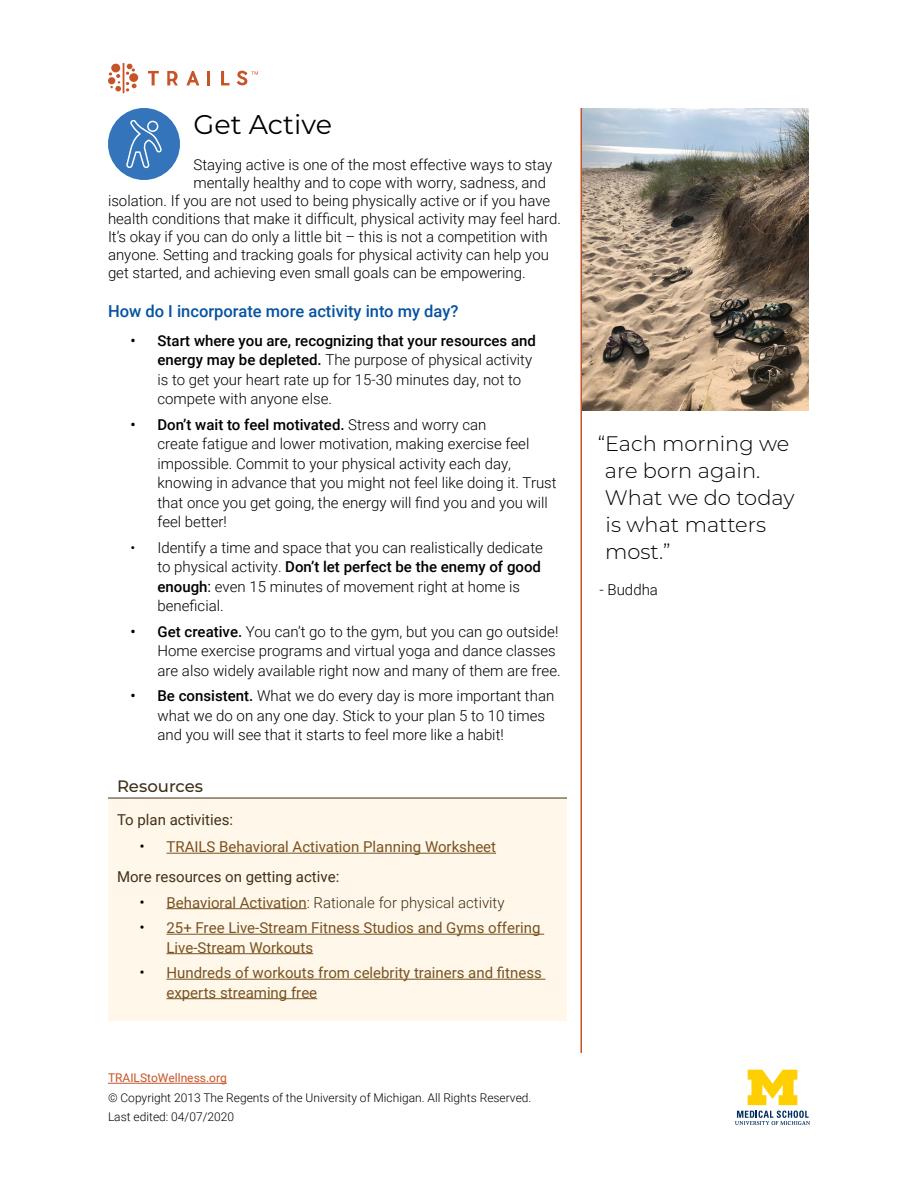
<style>
.page{position:relative;width:918px;height:1188px;background:#fff}
.page>*{position:absolute;margin:0;border:0;box-sizing:border-box;transform-origin:0 0}
.Heading_2{font:27px "Montserrat";color:#000}
.Intro_Paragraph{font:300 21px/27px "Montserrat";color:#000}
.Blue_Paragraph_Headi{font:500 16.5px "Roboto";color:#0553a1}
.Resource_Section_Hea{font:500 16.5px "Montserrat";color:#413017}
.Bulleted_List{font:300 15px/19.5px "Roboto";color:#000}
.Resource_Body{font:300 15px "Roboto";color:#000}
.Bulleted_List-2{font:15px/19.5px "Roboto";color:#785321}
.Bulleted_List-3{font:300 15px "Roboto";color:#413017}
.Resource_Section_Hea-2{font:15px "Roboto";color:#413017}
.Intro_Paragraph-2{font:300 15px "Roboto";color:#000}
.t1{font:300 12px/19.5px "Roboto";color:#000}
.t2{font:12px "Roboto";color:#c75328}
.s1{font-weight:500}
.s2{font-weight:400}
.s3{font-weight:300;font-size:16.5px;color:#000}
.s4{font-size:16.5px;color:#000}
.s5{font-weight:400;color:#785321}
</style>
<div class="page">
<hr style="left:123px;top:63px;width:1px;height:30px;background:#c75328">
<svg style="left:109px;top:64px;width:28px;height:27px"></svg>
<svg style="left:221px;top:71px;width:9px;height:14px"></svg>
<svg style="left:208px;top:71px;width:2px;height:14px"></svg>
<svg style="left:167px;top:71px;width:11px;height:14px"></svg>
<svg style="left:148px;top:71px;width:11px;height:14px"></svg>
<svg style="left:186px;top:71px;width:13px;height:14px"></svg>
<svg style="left:237px;top:71px;width:21px;height:14px"></svg>
<svg style="left:735px;top:1111px;width:75px;height:14px"></svg>
<svg style="left:748px;top:1070px;width:49px;height:35px"></svg>
<img style="left:582px;top:108px;width:226px;height:302px">
<hr style="left:580px;top:108px;width:2px;height:945px;background:#c75328">
<div style="left:108px;top:798px;width:459px;height:223px;background:#fff7e9"></div>
<hr style="left:108px;top:798px;width:459px;height:1px;background:#413017">
<hr style="left:166px;top:853px;width:330px;height:1px;background:#785321">
<hr style="left:166px;top:908px;width:141px;height:1px;background:#785321">
<hr style="left:166px;top:934px;width:378px;height:1px;background:#785321">
<hr style="left:166px;top:953px;width:147px;height:1px;background:#785321">
<hr style="left:166px;top:979px;width:380px;height:1px;background:#785321">
<hr style="left:166px;top:998px;width:151px;height:1px;background:#785321">
<div style="left:108px;top:108px;width:72px;height:72px;background:#3374ba;border-radius:50%"></div>
<svg style="left:126px;top:120px;width:36px;height:48px"></svg>
<hr style="left:108px;top:1083px;width:119px;height:1px;background:#c75328">
<h2 class="Heading_2" style="left:194px;top:106px;width:140px">Get Active</h2>
<p class="Resource_Body" style="left:194px;top:154px;width:360px">Staying active is one of the most effective ways to stay</p>
<p class="Resource_Body" style="left:194px;top:172px;width:354px">mentally healthy and to cope with worry, sadness, and</p>
<p class="Resource_Body" style="left:108px;top:190px;width:444px">isolation. If you are not used to being physically active or if you have</p>
<p class="Resource_Body" style="left:108px;top:208px;width:455px">health conditions that make it difficult, physical activity may feel hard.</p>
<p class="Resource_Body" style="left:108px;top:226px;width:441px">It’s okay if you can do only a little bit – this is not a competition with</p>
<p class="Resource_Body" style="left:108px;top:244px;width:442px">anyone. Setting and tracking goals for physical activity can help you</p>
<p class="Resource_Body" style="left:108px;top:262px;width:419px">get started, and achieving even small goals can be empowering.</p>
<h3 class="Blue_Paragraph_Headi" style="left:108px;top:300px;width:352px">How do I incorporate more activity into my day?</h3>
<p class="Bulleted_List" style="left:158px;top:330px;width:380px;text-indent:-27px"><span class="s1">• Start where you are, recognizing that your resources and energy may be depleted.</span> The purpose of physical activity is to get your heart rate up for 15-30 minutes day, not to compete with anyone else.</p>
<p class="Bulleted_List" style="left:158px;top:414px;width:401px;text-indent:-27px"><span class="s1">• Don’t wait to feel motivated.</span> Stress and worry can<br>create fatigue and lower motivation, making exercise feel impossible. Commit to your physical activity each day, knowing in advance that you might not feel like doing it. Trust that once you get going, the energy will find you and you will feel better!</p>
<p class="Bulleted_List" style="left:158px;top:537px;width:387px;text-indent:-27px">• Identify a time and space that you can realistically dedicate to physical activity. <span class="s1">Don’t let perfect be the enemy of good enough</span><span class="s2">:</span> even 15 minutes of movement right at home is beneficial.</p>
<p class="Bulleted_List" style="left:158px;top:621px;width:405px;text-indent:-27px"><span class="s1">• Get creative.</span> You can’t go to the gym, but you can go outside!<br>Home exercise programs and virtual yoga and dance classes are also widely available right now and many of them are free.</p>
<p class="Bulleted_List" style="left:158px;top:685px;width:398px;text-indent:-27px"><span class="s1">• Be consistent.</span> What we do every day is more important than what we do on any one day. Stick to your plan 5 to 10 times and you will see that it starts to feel more like a habit!</p>
<p class="Resource_Section_Hea" style="left:117px;top:775px;width:88px">Resources</p>
<p class="Resource_Section_Hea-2" style="left:117px;top:809px;width:118px">To plan activities:</p>
<p class="Bulleted_List-2" style="left:140px;top:836px;width:358px"><span class="s3">•</span> TRAILS Behavioral Activation Planning Worksheet</p>
<p class="Resource_Section_Hea-2" style="left:117px;top:866px;width:224px">More resources on getting active:</p>
<p class="Bulleted_List-3" style="left:140px;top:892px;width:367px"><span class="s4">•</span> <span class="s5">Behavioral Activation</span>: Rationale for physical activity</p>
<p class="Bulleted_List-2" style="left:166px;top:917px;width:376px;text-indent:-27px"><span class="s3">•</span> 25+ Free Live-Stream Fitness Studios and Gyms offering<br>Live-Stream Workouts</p>
<p class="Bulleted_List-2" style="left:166px;top:962px;width:377px;text-indent:-27px"><span class="s3">•</span> Hundreds of workouts from celebrity trainers and fitness experts streaming free</p>
<p class="t2" style="left:108px;top:1070px;width:120px">TRAILStoWellness.org</p>
<p class="t1" style="left:108px;top:1087px;width:425px">© Copyright 2013 The Regents of the University of Michigan. All Rights Reserved.<br>Last edited: 04/07/2020</p>
<p class="Intro_Paragraph" style="left:605px;top:429px;width:191px;text-indent:-7px">“Each morning we are born again.<br>What we do today is what matters most.”</p>
<p class="Intro_Paragraph-2" style="left:600px;top:579px;width:60px">- Buddha</p>
</div>
